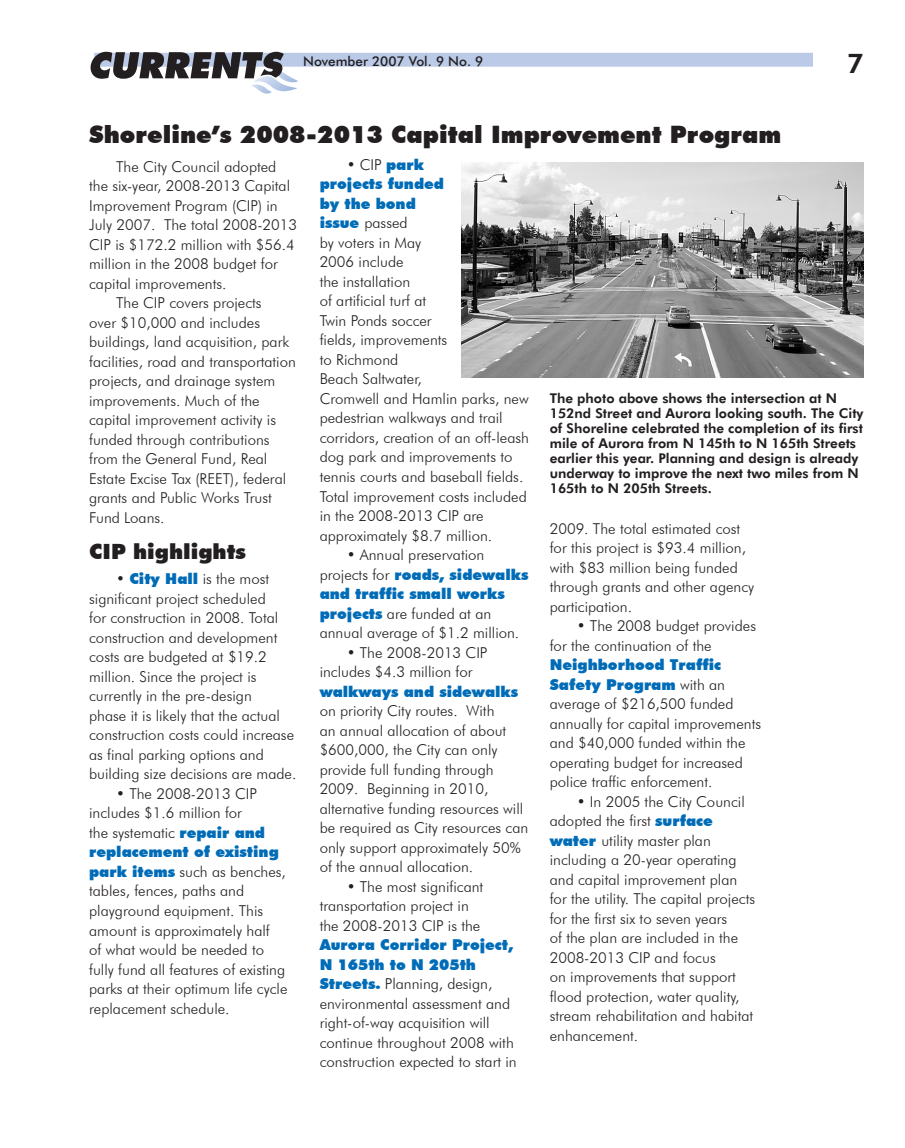
<style>
.page{position:relative;width:905px;height:1148px;background:#fff}
.page>*{position:absolute;margin:0;border:0;box-sizing:border-box;transform-origin:0 0}
.t1{font:900 24px "Futura BT";color:#231f20}
.t2{font:900 21px "Futura BT";color:#231f20}
.t3{font:300 15px/19.5px "Futura BT";color:#231f20}
.t4{font:800 13.5px/15px "Futura BT";color:#231f20}
.t5{font:500 13.5px "Futura BT";color:#231f20}
.s1{font-weight:900;color:#006cb7}
</style>
<div class="page">
<div style="left:94px;top:53px;width:718px;height:14px;background:#bacae7"></div>
<svg style="left:91px;top:52px;width:215px;height:42px"></svg>
<img style="left:461px;top:162px;width:402px;height:216px">
<p class="t5" style="left:303px;top:53px;width:182px">November 2007 Vol. 9 No. 9</p>
<p class="t1" style="left:89px;top:120px;width:693px">Shoreline’s 2008-2013 Capital Improvement Program</p>
<p class="t3" style="left:116px;top:156px;width:162px">The City Council adopted</p>
<p class="t3" style="left:89px;top:176px;width:202px">the six-year, 2008-2013 Capital</p>
<p class="t3" style="left:89px;top:195px;width:190px">Improvement Program (CIP) in</p>
<p class="t3" style="left:89px;top:215px;width:209px">July 2007. The total 2008-2013</p>
<p class="t3" style="left:89px;top:234px;width:207px">CIP is $172.2 million with $56.4</p>
<p class="t3" style="left:89px;top:254px;width:190px">million in the 2008 budget for</p>
<p class="t3" style="left:89px;top:273px;width:139px">capital improvements.</p>
<p class="t3" style="left:116px;top:293px;width:147px">The CIP covers projects</p>
<p class="t3" style="left:89px;top:312px;width:172px">over $10,000 and includes</p>
<p class="t3" style="left:89px;top:332px;width:202px">buildings, land acquisition, park</p>
<p class="t3" style="left:89px;top:351px;width:208px">facilities, road and transportation</p>
<p class="t3" style="left:89px;top:371px;width:188px">projects, and drainage system</p>
<p class="t3" style="left:89px;top:390px;width:172px">improvements. Much of the</p>
<p class="t3" style="left:89px;top:410px;width:188px">capital improvement activity is</p>
<p class="t3" style="left:89px;top:429px;width:182px">funded through contributions</p>
<p class="t3" style="left:89px;top:449px;width:180px">from the General Fund, Real</p>
<p class="t3" style="left:89px;top:468px;width:198px">Estate Excise Tax (REET), federal</p>
<p class="t3" style="left:89px;top:488px;width:184px">grants and Public Works Trust</p>
<p class="t3" style="left:89px;top:507px;width:77px">Fund Loans.</p>
<p class="t2" style="left:89px;top:538px;width:158px">CIP highlights</p>
<p class="t3" style="left:89px;top:569px;width:209px;text-indent:27px">• <span class="s1">City Hall</span> is the most significant project scheduled<br>for construction in 2008. Total construction and development costs are budgeted at $19.2 million. Since the project is currently in the pre-design<br>phase it is likely that the actual construction costs could increase as final parking options and building size decisions are made.</p>
<p class="t3" style="left:89px;top:783px;width:200px;text-indent:27px">• The 2008-2013 CIP includes $1.6 million for<br>the systematic <span class="s1">repair and replacement of existing park items</span> such as benches, tables, fences, paths and playground equipment. This amount is approximately half<br>of what would be needed to fully fund all features of existing parks at their optimum life cycle replacement schedule.</p>
<p class="t3" style="left:320px;top:155px;width:211px;text-indent:27px">• CIP <span class="s1">park<br>projects funded<br>by the bond<br>issue</span> passed<br>by voters in May<br>2006 include<br>the installation<br>of artificial turf at<br>Twin Ponds soccer<br>fields, improvements<br>to Richmond<br>Beach Saltwater,<br>Cromwell and Hamlin parks, new pedestrian walkways and trail corridors, creation of an off-leash dog park and improvements to tennis courts and baseball fields.<br>Total improvement costs included in the 2008-2013 CIP are approximately $8.7 million.</p>
<p class="t3" style="left:320px;top:545px;width:210px;text-indent:27px">• Annual preservation projects for <span class="s1">roads, sidewalks and traffic small works projects</span> are funded at an annual average of $1.2 million.</p>
<p class="t3" style="left:320px;top:642px;width:210px;text-indent:27px">• The 2008-2013 CIP includes $4.3 million for <span class="s1">walkways and sidewalks </span>on priority City routes. With<br>an annual allocation of about $600,000, the City can only provide full funding through<br>2009. Beginning in 2010, alternative funding resources will be required as City resources can only support approximately 50% of the annual allocation.</p>
<p class="t3" style="left:320px;top:876px;width:199px;text-indent:27px">• The most significant transportation project in<br>the 2008-2013 CIP is the<br><span class="s1">Aurora Corridor Project,<br>N 165th to N 205th<br>Streets.</span> Planning, design, environmental assessment and right-of-way acquisition will continue throughout 2008 with construction expected to start in</p>
<p class="t4" style="left:549px;top:390px;width:315px">The photo above shows the intersection at N 152nd Street and Aurora looking south. The City of Shoreline celebrated the completion of its first mile of Aurora from N 145th to N 165th Streets earlier this year. Planning and design is already underway to improve the next two miles from N 165th to N 205th Streets.</p>
<p class="t3" style="left:549px;top:518px;width:206px">2009. The total estimated cost for this project is $93.4 million, with $83 million being funded through grants and other agency participation.</p>
<p class="t3" style="left:549px;top:616px;width:213px;text-indent:27px">• The 2008 budget provides for the continuation of the<br><span class="s1">Neighborhood Traffic<br>Safety Program</span> with an average of $216,500 funded annually for capital improvements and $40,000 funded within the operating budget for increased police traffic enforcement.</p>
<p class="t3" style="left:549px;top:791px;width:207px;text-indent:27px">• In 2005 the City Council adopted the first <span class="s1">surface water</span> utility master plan including a 20-year operating and capital improvement plan for the utility. The capital projects for the first six to seven years<br>of the plan are included in the<br>2008-2013 CIP and focus<br>on improvements that support flood protection, water quality, stream rehabilitation and habitat enhancement.</p>
</div>
